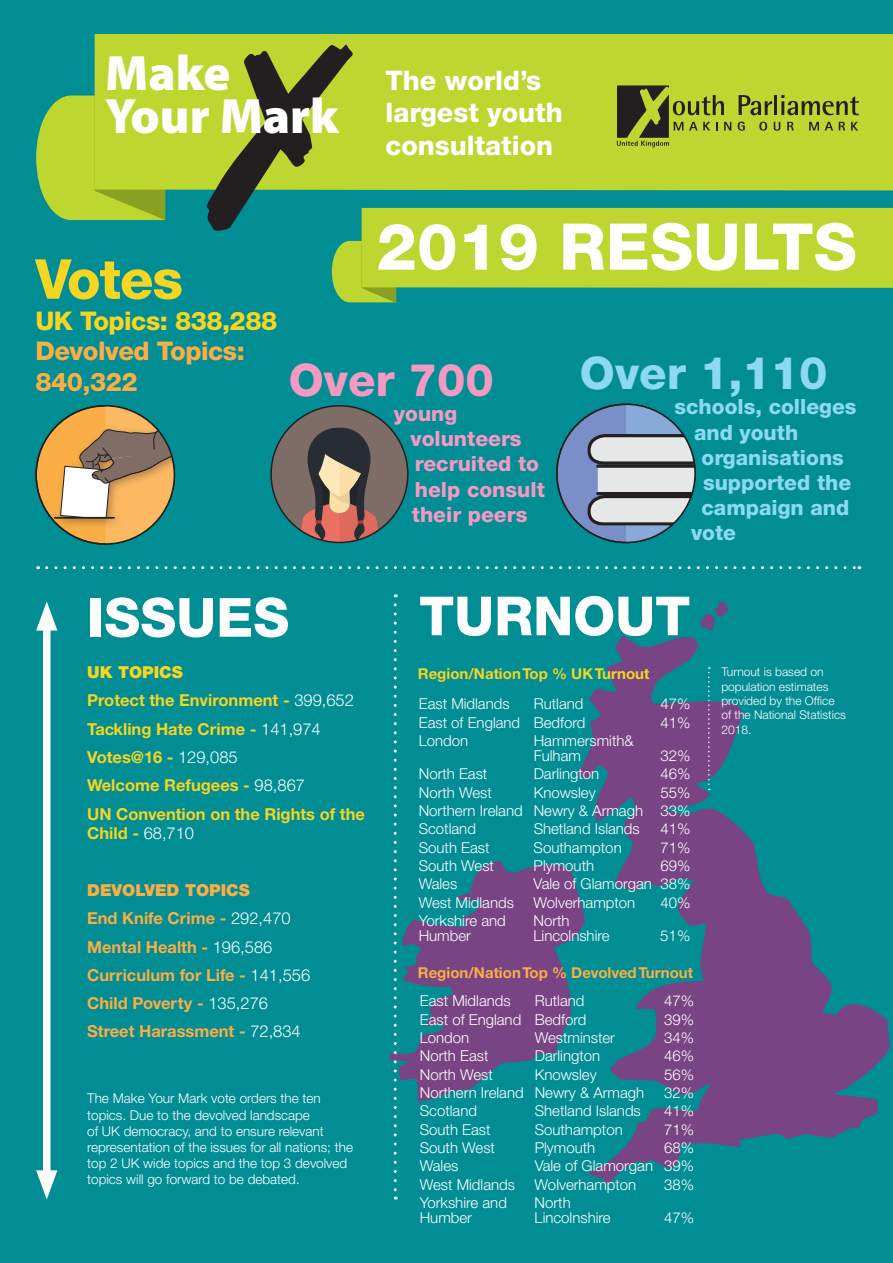
<style>
.page{position:relative;width:893px;height:1263px;background:#008d94}
.page>*{position:absolute;margin:0;border:0;box-sizing:border-box;transform-origin:0 0}
.t1{font:800 64.5px "Helvetica Neue CE";color:#fff}
.t2{font:800 55.05px "Helvetica Neue CE";letter-spacing:-.02em;color:#f6d523}
.t3{font:800 54px "Helvetica Neue CE";color:#fff}
.t4{font:900 49.95px/43.5px "Myriad Pro";color:#fff}
.t5{font:800 45px "Helvetica Neue CE";color:#8dd7f7}
.t6{font:800 45px "Helvetica Neue CE";color:#f499c2}
.t7{font:800 27px/32.4px "Helvetica Neue CE";color:#fff}
.t8{font:800 25.65px/30.9px "Helvetica Neue CE";letter-spacing:-.02em;color:#fbae46}
.t9{font:800 25.65px "Helvetica Neue CE";letter-spacing:-.02em;color:#f6d523}
.t10{font:800 21px "Helvetica Neue CE";color:#8dd7f7}
.t11{font:800 21px/25.2px "Helvetica Neue CE";color:#f499c2}
.t12{font:700 16.5px/28.3px "Helvetica Neue CE";color:#f6d523}
.t13{font:700 16.5px/28.3px "Helvetica Neue CE";color:#fbae46}
.t14{font:300 15px/15px "Helvetica Neue CE";color:#fff}
.t15{font:700 15px "Helvetica Neue CE";color:#fbae46}
.t16{font:700 15px "Helvetica Neue CE";color:#f6d523}
.t17{font:300 13.5px/16.2px "Helvetica Neue CE";color:#fff}
.t18{font:300 12px/14.4px "Helvetica Neue CE";color:#fff}
.s1{font-weight:900}
.s2{font-weight:300;color:#fff}
</style>
<div class="page">
<div style="left:36px;top:406px;width:138px;height:138px;background:#fbae46;border-radius:50%"></div>
<div style="left:50px;top:408px;width:124px;height:122px;background:#231f20;opacity:.35"></div>
<hr style="left:55px;top:517px;width:59px;height:2px;background:#231f20">
<svg style="left:60px;top:406px;width:114px;height:138px"></svg>
<svg style="left:578px;top:635px;width:312px;height:550px"></svg>
<svg style="left:389px;top:860px;width:196px;height:241px;fill:#784484"></svg>
<div style="left:43px;top:618px;width:8px;height:564px;background:#fff"></div>
<svg style="left:36px;top:601px;width:21px;height:30px"></svg>
<svg style="left:36px;top:1170px;width:21px;height:29px"></svg>
<svg style="left:36px;top:95px;width:129px;height:125px;background:#a4c838"></svg>
<div style="left:95px;top:34px;width:798px;height:156px;background:#bed630"></div>
<div style="left:271px;top:406px;width:137px;height:136px;background:#7e6c67;border-radius:68px"></div>
<svg style="left:299px;top:427px;width:80px;height:115px"></svg>
<svg style="left:394px;top:605px;width:3px;height:594px"></svg>
<svg style="left:708px;top:667px;width:2px;height:123px"></svg>
<svg style="left:47px;top:566px;width:813px;height:3px"></svg>
<svg style="left:207px;top:45px;width:686px;height:258px"></svg>
<svg style="left:700px;top:601px;width:28px;height:30px"></svg>
<div style="left:557px;top:404px;width:138px;height:138px;background:#7a8fc8;border-radius:50%"></div>
<svg style="left:587px;top:406px;width:108px;height:136px"></svg>
<h3 class="t4" style="left:105px;top:51px;width:235px">Make<br>Your Mark</h3>
<h3 class="t7" style="left:385px;top:64px;width:179px">The world’s largest youth consultation</h3>
<h2 class="t2" style="left:35px;top:245px;width:149px">Votes</h2>
<h3 class="t9" style="left:35px;top:305px;width:243px">UK Topics: 838,288</h3>
<h3 class="t8" style="left:35px;top:336px;width:211px">Devolved Topics:<br>840,322</h3>
<h1 class="t1" style="left:376px;top:207px;width:482px">2019 RESULTS</h1>
<h3 class="t6" style="left:289px;top:352px;width:207px">Over 700</h3>
<h3 class="t11" style="left:410px;top:401px;width:136px;text-indent:-17px">young volunteers recruited to help consult their peers</h3>
<h3 class="t5" style="left:580px;top:346px;width:249px">Over 1,110</h3>
<h3 class="t10" style="left:674px;top:394px;width:184px">schools, colleges</h3>
<h3 class="t10" style="left:694px;top:419px;width:106px">and youth</h3>
<h3 class="t10" style="left:701px;top:444px;width:144px">organisations</h3>
<h3 class="t10" style="left:703px;top:470px;width:150px">supported the</h3>
<h3 class="t10" style="left:701px;top:495px;width:149px">campaign and</h3>
<h3 class="t10" style="left:691px;top:520px;width:47px">vote</h3>
<h3 class="t3" style="left:87px;top:584px;width:204px">ISSUES</h3>
<h3 class="t3" style="left:419px;top:583px;width:273px">TURNOUT</h3>
<p class="t12" style="left:87px;top:658px;width:279px"><span class="s1">UK TOPICS<br></span>Protect the Environment - <span class="s2">399,652<br></span>Tackling Hate Crime - <span class="s2">141,974<br></span>Votes@16 - <span class="s2">129,085<br></span>Welcome Refugees - <span class="s2">98,867<br></span>UN Convention on the Rights of the</p>
<p class="t12" style="left:87px;top:819px;width:108px">Child - <span class="s2">68,710</span></p>
<p class="t13" style="left:87px;top:876px;width:225px"><span class="s1">DEVOLVED TOPICS<br></span>End Knife Crime - <span class="s2">292,470<br></span>Mental Health - <span class="s2">196,586<br></span>Curriculum for Life - <span class="s2">141,556<br></span>Child Poverty - <span class="s2">135,276<br></span>Street Harassment - <span class="s2">72,834</span></p>
<p class="t17" style="left:87px;top:1090px;width:267px">The Make Your Mark vote orders the ten topics. Due to the devolved landscape<br>of UK democracy, and to ensure relevant representation of the issues for all nations; the top 2 UK wide topics and the top 3 devolved topics will go forward to be debated.</p>
<p class="t16" style="left:418px;top:664px;width:233px">Region/Nation Top % UK Turnout</p>
<p class="t14" style="left:419px;top:696px;width:92px">East Midlands</p>
<p class="t14" style="left:534px;top:696px;width:51px">Rutland</p>
<p class="t14" style="left:660px;top:696px;width:32px">47%</p>
<p class="t14" style="left:419px;top:715px;width:168px">East of England Bedford</p>
<p class="t14" style="left:660px;top:715px;width:32px">41%</p>
<p class="t14" style="left:419px;top:733px;width:51px">London</p>
<p class="t14" style="left:534px;top:733px;width:101px">Hammersmith&amp;<br>Fulham</p>
<p class="t14" style="left:660px;top:748px;width:32px">32%</p>
<p class="t14" style="left:419px;top:766px;width:70px">North East</p>
<p class="t14" style="left:534px;top:766px;width:67px">Darlington</p>
<p class="t14" style="left:660px;top:766px;width:32px">46%</p>
<p class="t14" style="left:419px;top:785px;width:75px">North West</p>
<p class="t14" style="left:534px;top:785px;width:63px">Knowsley</p>
<p class="t14" style="left:419px;top:783px;width:273px;line-height:18.3px;text-align:justify;text-indent:242px">55% Northern Ireland Newry &amp; Armagh 33% Scotland</p>
<p class="t14" style="left:534px;top:821px;width:108px">Shetland Islands</p>
<p class="t14" style="left:660px;top:821px;width:32px">41%</p>
<p class="t14" style="left:419px;top:840px;width:72px">South East</p>
<p class="t14" style="left:534px;top:840px;width:90px">Southampton</p>
<p class="t14" style="left:660px;top:840px;width:32px">71%</p>
<p class="t14" style="left:419px;top:858px;width:77px">South West</p>
<p class="t14" style="left:534px;top:858px;width:62px">Plymouth</p>
<p class="t14" style="left:660px;top:858px;width:32px">69%</p>
<p class="t14" style="left:419px;top:876px;width:40px">Wales</p>
<p class="t14" style="left:534px;top:876px;width:158px">Vale of Glamorgan 38%</p>
<p class="t14" style="left:419px;top:895px;width:97px">West Midlands</p>
<p class="t14" style="left:534px;top:895px;width:103px">Wolverhampton</p>
<p class="t14" style="left:660px;top:895px;width:32px">40%</p>
<p class="t14" style="left:419px;top:913px;width:89px">Yorkshire and<br>Humber</p>
<p class="t14" style="left:534px;top:913px;width:78px">North<br>Lincolnshire</p>
<p class="t14" style="left:660px;top:928px;width:32px">51%</p>
<p class="t15" style="left:418px;top:964px;width:277px">Region/Nation Top % Devolved Turnout</p>
<p class="t14" style="left:420px;top:993px;width:92px">East Midlands</p>
<p class="t14" style="left:535px;top:993px;width:51px">Rutland</p>
<p class="t14" style="left:664px;top:993px;width:32px">47%</p>
<p class="t14" style="left:420px;top:1012px;width:168px">East of England Bedford</p>
<p class="t14" style="left:664px;top:1012px;width:32px">39%</p>
<p class="t14" style="left:420px;top:1030px;width:51px">London</p>
<p class="t14" style="left:535px;top:1030px;width:82px">Westminster</p>
<p class="t14" style="left:664px;top:1030px;width:32px">34%</p>
<p class="t14" style="left:420px;top:1048px;width:70px">North East</p>
<p class="t14" style="left:535px;top:1048px;width:67px">Darlington</p>
<p class="t14" style="left:664px;top:1048px;width:32px">46%</p>
<p class="t14" style="left:420px;top:1067px;width:75px">North West</p>
<p class="t14" style="left:535px;top:1067px;width:63px">Knowsley</p>
<p class="t14" style="left:664px;top:1067px;width:32px">56%</p>
<p class="t14" style="left:420px;top:1085px;width:226px">Northern Ireland Newry &amp; Armagh</p>
<p class="t14" style="left:664px;top:1085px;width:32px">32%</p>
<p class="t14" style="left:420px;top:1103px;width:59px">Scotland</p>
<p class="t14" style="left:535px;top:1103px;width:108px">Shetland Islands</p>
<p class="t14" style="left:664px;top:1103px;width:32px">41%</p>
<p class="t14" style="left:420px;top:1122px;width:72px">South East</p>
<p class="t14" style="left:535px;top:1122px;width:90px">Southampton</p>
<p class="t14" style="left:664px;top:1122px;width:32px">71%</p>
<p class="t14" style="left:420px;top:1140px;width:77px">South West</p>
<p class="t14" style="left:535px;top:1140px;width:62px">Plymouth</p>
<p class="t14" style="left:664px;top:1140px;width:32px">68%</p>
<p class="t14" style="left:420px;top:1158px;width:40px">Wales</p>
<p class="t14" style="left:535px;top:1158px;width:161px">Vale of Glamorgan 39%</p>
<p class="t14" style="left:420px;top:1177px;width:97px">West Midlands</p>
<p class="t14" style="left:535px;top:1177px;width:103px">Wolverhampton</p>
<p class="t14" style="left:664px;top:1177px;width:32px">38%</p>
<p class="t14" style="left:420px;top:1195px;width:89px">Yorkshire and<br>Humber</p>
<p class="t14" style="left:535px;top:1195px;width:78px">North<br>Lincolnshire</p>
<p class="t14" style="left:664px;top:1210px;width:32px">47%</p>
<p class="t18" style="left:721px;top:665px;width:126px">Turnout is based on population estimates provided by the Office of the National Statistics<br>2018.</p>
</div>
